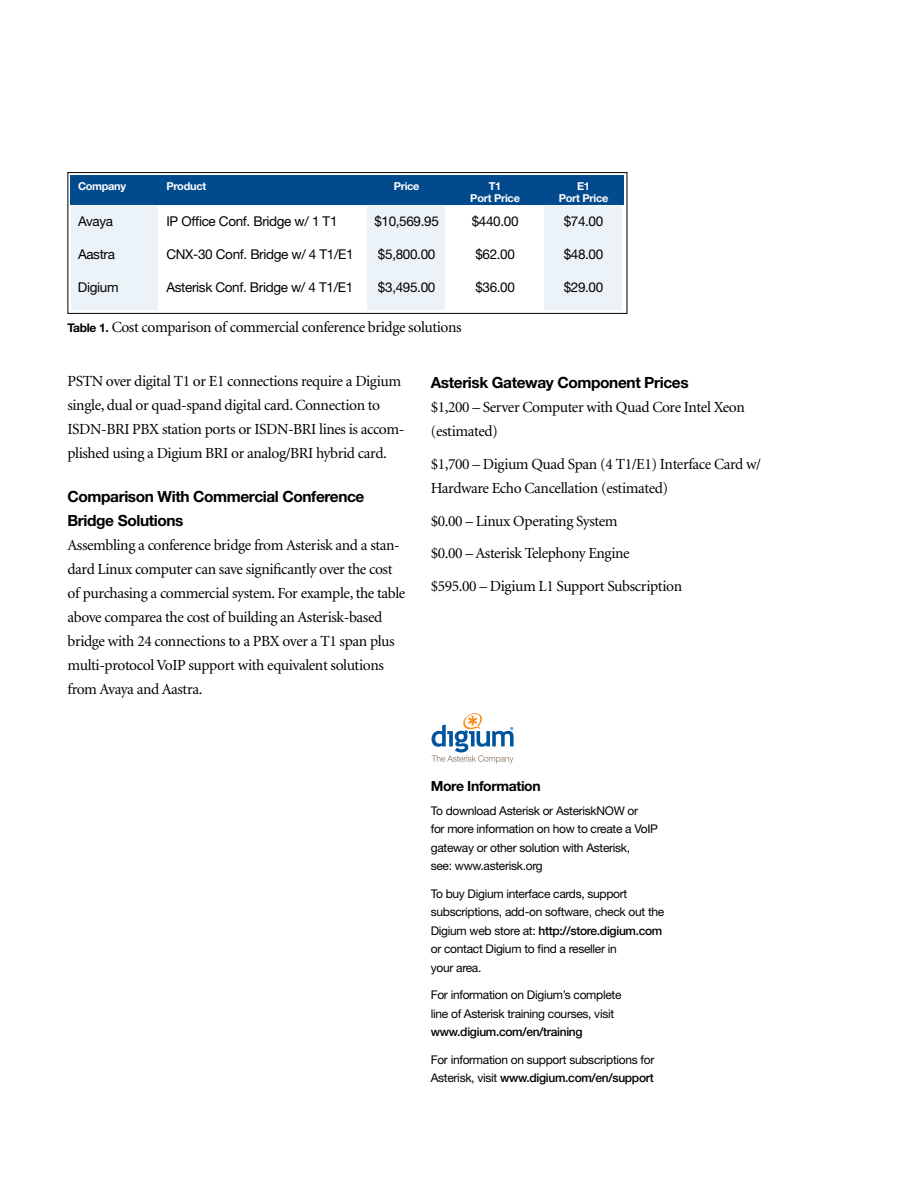
<style>
.page{position:relative;width:918px;height:1188px;background:#fff}
.page>*{position:absolute;margin:0;border:0;box-sizing:border-box;transform-origin:0 0}
.t1{font:15.45px/24px "Minion";letter-spacing:-.025em;color:#000}
.t2{font:700 15.45px/24px "Helvetica Neue";letter-spacing:-.025em;color:#000}
.t3{font:700 13.95px "Helvetica Neue";letter-spacing:-.025em;color:#000}
.t4{font:13.5px "Helvetica Neue";letter-spacing:-.025em;color:#000}
.t5{font:12px/18.6px "Helvetica Neue";letter-spacing:-.025em;color:#000}
.t6{font:500 12px "Helvetica Neue";letter-spacing:-.025em;color:#000}
.t7{font:700 10.95px "Helvetica Neue";letter-spacing:-.025em;color:#fff}
.s1{font-family:"Helvetica Neue";font-weight:700;font-size:12px}
.s2{font-weight:500}
</style>
<div class="page">
<div style="left:545px;top:207px;width:77px;height:103px;background:#ebf3f9"></div>
<div style="left:368px;top:207px;width:77px;height:103px;background:#ebf3f9"></div>
<div style="left:71px;top:207px;width:87px;height:103px;background:#ebf3f9"></div>
<div style="left:70px;top:175px;width:554px;height:30px;background:#004a8d"></div>
<div style="left:68px;top:172px;width:559px;height:142px;border:1px solid #000"></div>
<svg style="left:432px;top:713px;width:82px;height:50px"></svg>
<p class="t7" style="left:78px;top:180px;width:50px">Company</p>
<p class="t7" style="left:166px;top:180px;width:41px">Product</p>
<p class="t7" style="left:394px;top:180px;width:27px">Price</p>
<p class="t7" style="left:489px;top:180px;width:14px">T1</p>
<p class="t7" style="left:577px;top:180px;width:14px">E1</p>
<p class="t7" style="left:470px;top:192px;width:51px">Port Price</p>
<p class="t7" style="left:559px;top:192px;width:51px">Port Price</p>
<p class="t4" style="left:78px;top:213px;width:37px">Avaya</p>
<p class="t4" style="left:166px;top:213px;width:173px">IP Office Conf. Bridge w/ 1 T1</p>
<p class="t4" style="left:374px;top:213px;width:66px">$10,569.95</p>
<p class="t4" style="left:472px;top:213px;width:48px">$440.00</p>
<p class="t4" style="left:564px;top:213px;width:41px">$74.00</p>
<p class="t4" style="left:78px;top:246px;width:39px">Aastra</p>
<p class="t4" style="left:167px;top:246px;width:189px">CNX-30 Conf. Bridge w/ 4 T1/E1</p>
<p class="t4" style="left:378px;top:246px;width:59px">$5,800.00</p>
<p class="t4" style="left:475px;top:246px;width:41px">$62.00</p>
<p class="t4" style="left:564px;top:246px;width:41px">$48.00</p>
<p class="t4" style="left:78px;top:279px;width:42px">Digium</p>
<p class="t4" style="left:167px;top:279px;width:188px">Asterisk Conf. Bridge w/ 4 T1/E1</p>
<p class="t4" style="left:378px;top:279px;width:59px">$3,495.00</p>
<p class="t4" style="left:475px;top:279px;width:41px">$36.00</p>
<p class="t4" style="left:564px;top:279px;width:41px">$29.00</p>
<p class="t1" style="left:68px;top:316px;width:396px"><span class="s1">Table 1.</span> Cost comparison of commercial conference bridge solutions</p>
<p class="t1" style="left:68px;top:370px;width:338px">PSTN over digital T1 or E1 connections require a Digium single, dual or quad-spand digital card. Connection to ISDN-BRI PBX station ports or ISDN-BRI lines is accom&shy;plished using a Digium BRI or analog/BRI hybrid card.</p>
<p class="t2" style="left:68px;top:484px;width:298px">Comparison With Commercial Conference<br>Bridge Solutions</p>
<p class="t1" style="left:68px;top:533px;width:339px">Assembling a conference bridge from Asterisk and a stan&shy;dard Linux computer can save significantly over the cost of purchasing a commercial system. For example, the table above comparea the cost of building an Asterisk-based bridge with 24 connections to a PBX over a T1 span plus multi-protocol VoIP support with equivalent solutions from Avaya and Aastra.</p>
<p class="t2" style="left:431px;top:371px;width:259px">Asterisk Gateway Component Prices</p>
<p class="t1" style="left:431px;top:396px;width:316px">$1,200 – Server Computer with Quad Core Intel Xeon (estimated)</p>
<p class="t1" style="left:431px;top:453px;width:332px">$1,700 – Digium Quad Span (4 T1/E1) Interface Card w/<br>Hardware Echo Cancellation (estimated)</p>
<p class="t1" style="left:431px;top:505px;width:253px;line-height:32.7px">$0.00 – Linux Operating System<br>$0.00 – Asterisk Telephony Engine<br>$595.00 – Digium L1 Support Subscription</p>
<p class="t3" style="left:431px;top:777px;width:111px">More Information</p>
<p class="t5" style="left:431px;top:801px;width:229px">To download Asterisk or AsteriskNOW or<br>for more information on how to create a VoIP gateway or other solution with Asterisk,<br>see: www.asterisk.org</p>
<p class="t5" style="left:431px;top:884px;width:235px">To buy Digium interface cards, support subscriptions, add-on software, check out the Digium web store at: <span class="s2">http://store.digium.com </span>or contact Digium to find a reseller in<br>your area.</p>
<p class="t5" style="left:431px;top:985px;width:192px">For information on Digium’s complete line of Asterisk training courses, visit</p>
<p class="t6" style="left:431px;top:1025px;width:153px">www.digium.com/en/training</p>
<p class="t5" style="left:431px;top:1050px;width:225px">For information on support subscriptions for<br>Asterisk, visit <span class="s2">www.digium.com/en/support</span></p>
</div>
